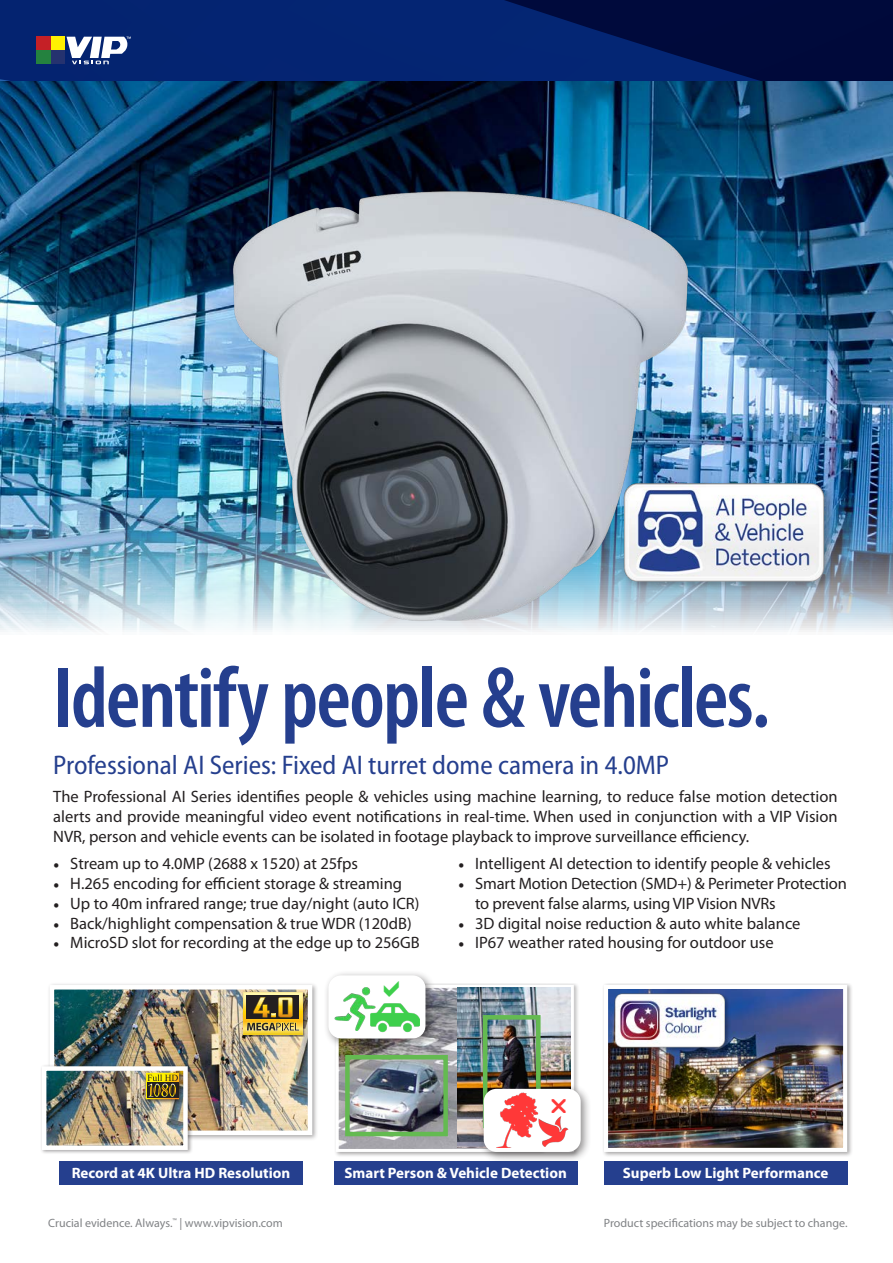
<style>
.page{position:relative;width:893px;height:1263px;background:#fff}
.page>*{position:absolute;margin:0;border:0;box-sizing:border-box;transform-origin:0 0}
.t1{font:600 condensed 87.45px "Myriad Pro";letter-spacing:-.02em;color:#253f8e}
.t2{font:semi-condensed 27px "Myriad Pro";color:#253f8e}
.t3{font:16.5px/19.8px "Myriad Pro";color:#231f20}
.t4{font:700 15px "Myriad Pro";color:#fff}
.t5{font:12px "Myriad Pro";color:#808285}
.s1{font-family:"Minion Pro"}
</style>
<div class="page">
<svg style="left:0;top:0;width:893px;height:81px;background:#021c61"></svg>
<div style="left:36px;top:37px;width:14px;height:13px;background:#c52026"></div>
<div style="left:36px;top:51px;width:14px;height:13px;background:#24823f"></div>
<div style="left:51px;top:37px;width:14px;height:13px;background:#fff101"></div>
<div style="left:51px;top:51px;width:14px;height:13px;background:#25326f"></div>
<svg style="left:67px;top:37px;width:64px;height:27px"></svg>
<div style="left:334px;top:983px;width:245px;height:175px;background:#231f20;opacity:.4"></div>
<div style="left:334px;top:1161px;width:243px;height:23px;background:#253f8e"></div>
<div style="left:478px;top:1083px;width:114px;height:80px;background:#231f20;opacity:.5"></div>
<div style="left:484px;top:1089px;width:97px;height:63px;background:#fff;border-radius:13px"></div>
<div style="left:323px;top:970px;width:114px;height:80px;background:#231f20;opacity:.5"></div>
<div style="left:328px;top:975px;width:97px;height:63px;background:#fff;border-radius:13px"></div>
<div style="left:604px;top:1161px;width:243px;height:23px;background:#253f8e"></div>
<div style="left:602px;top:983px;width:251px;height:175px;background:#231f20;opacity:.4"></div>
<img style="left:609px;top:990px;width:233px;height:157px">
<div style="left:604px;top:985px;width:243px;height:167px;border:4px solid #fff"></div>
<img style="left:609px;top:986px;width:123px;height:70px">
<div style="left:59px;top:1161px;width:244px;height:23px;background:#253f8e"></div>
<div style="left:47px;top:982px;width:272px;height:159px;background:#231f20;opacity:.4"></div>
<img style="left:55px;top:990px;width:252px;height:140px">
<div style="left:50px;top:985px;width:262px;height:150px;border:4px solid #fff"></div>
<div style="left:242px;top:991px;width:64px;height:46px;background:#231f20;opacity:.66"></div>
<svg style="left:243px;top:992px;width:60px;height:42px;background:#9d8639"></svg>
<div style="left:40px;top:1064px;width:153px;height:90px;background:#231f20;opacity:.4"></div>
<img style="left:47px;top:1071px;width:136px;height:74px">
<div style="left:42px;top:1066px;width:146px;height:84px;border:4px solid #fff"></div>
<div style="left:143px;top:1072px;width:39px;height:32px;background:#231f20;opacity:.65"></div>
<svg style="left:146px;top:1073px;width:33px;height:26px"></svg>
<img style="left:0;top:81px;width:893px;height:551px">
<img style="left:180px;top:171px;width:533px;height:460px">
<img style="left:620px;top:473px;width:212px;height:118px">
<img style="left:337px;top:981px;width:235px;height:169px">
<p class="t1" style="left:53px;top:644px;width:718px">Identify people &amp; vehicles.</p>
<p class="t2" style="left:53px;top:748px;width:617px">Professional AI Series: Fixed AI turret dome camera in 4.0MP</p>
<p class="t3" style="left:53px;top:786px;width:786px;text-align:justify">The Professional AI Series identifies people &amp; vehicles using machine learning, to reduce false motion detection alerts and provide meaningful video event notifications in real-time. When used in conjunction with a VIP Vision NVR, person and vehicle events can be isolated in footage playback to improve surveillance efficiency.</p>
<p class="t3" style="left:53px;top:853px;width:306px"><span class="s1">•</span> Stream up to 4.0MP (2688 x 1520) at 25fps</p>
<p class="t3" style="left:53px;top:873px;width:350px"><span class="s1">•</span> H.265 encoding for efficient storage &amp; streaming</p>
<p class="t3" style="left:53px;top:893px;width:368px"><span class="s1">•</span> Up to 40m infrared range; true day/night (auto ICR)</p>
<p class="t3" style="left:53px;top:913px;width:360px"><span class="s1">•</span> Back/highlight compensation &amp; true WDR (120dB)</p>
<p class="t3" style="left:53px;top:933px;width:368px"><span class="s1">•</span> MicroSD slot for recording at the edge up to 256GB</p>
<p class="t3" style="left:458px;top:853px;width:374px"><span class="s1">•</span> Intelligent AI detection to identify people &amp; vehicles</p>
<p class="t3" style="left:475px;top:873px;width:373px;text-indent:-17px"><span class="s1">•</span> Smart Motion Detection (SMD+) &amp; Perimeter Protection to prevent false alarms, using VIP Vision NVRs</p>
<p class="t3" style="left:458px;top:913px;width:344px"><span class="s1">•</span> 3D digital noise reduction &amp; auto white balance</p>
<p class="t3" style="left:458px;top:933px;width:317px"><span class="s1">•</span> IP67 weather rated housing for outdoor use</p>
<p class="t4" style="left:72px;top:1163px;width:220px">Record at 4K Ultra HD Resolution</p>
<p class="t4" style="left:623px;top:1163px;width:207px">Superb Low Light Performance</p>
<p class="t4" style="left:344px;top:1163px;width:224px">Smart Person &amp; Vehicle Detection</p>
<p class="t5" style="left:48px;top:1215px;width:236px">Crucial evidence. Always.<sup>™</sup> | www.vipvision.com</p>
<p class="t5" style="left:604px;top:1215px;width:245px">Product specifications may be subject to change.</p>
</div>
